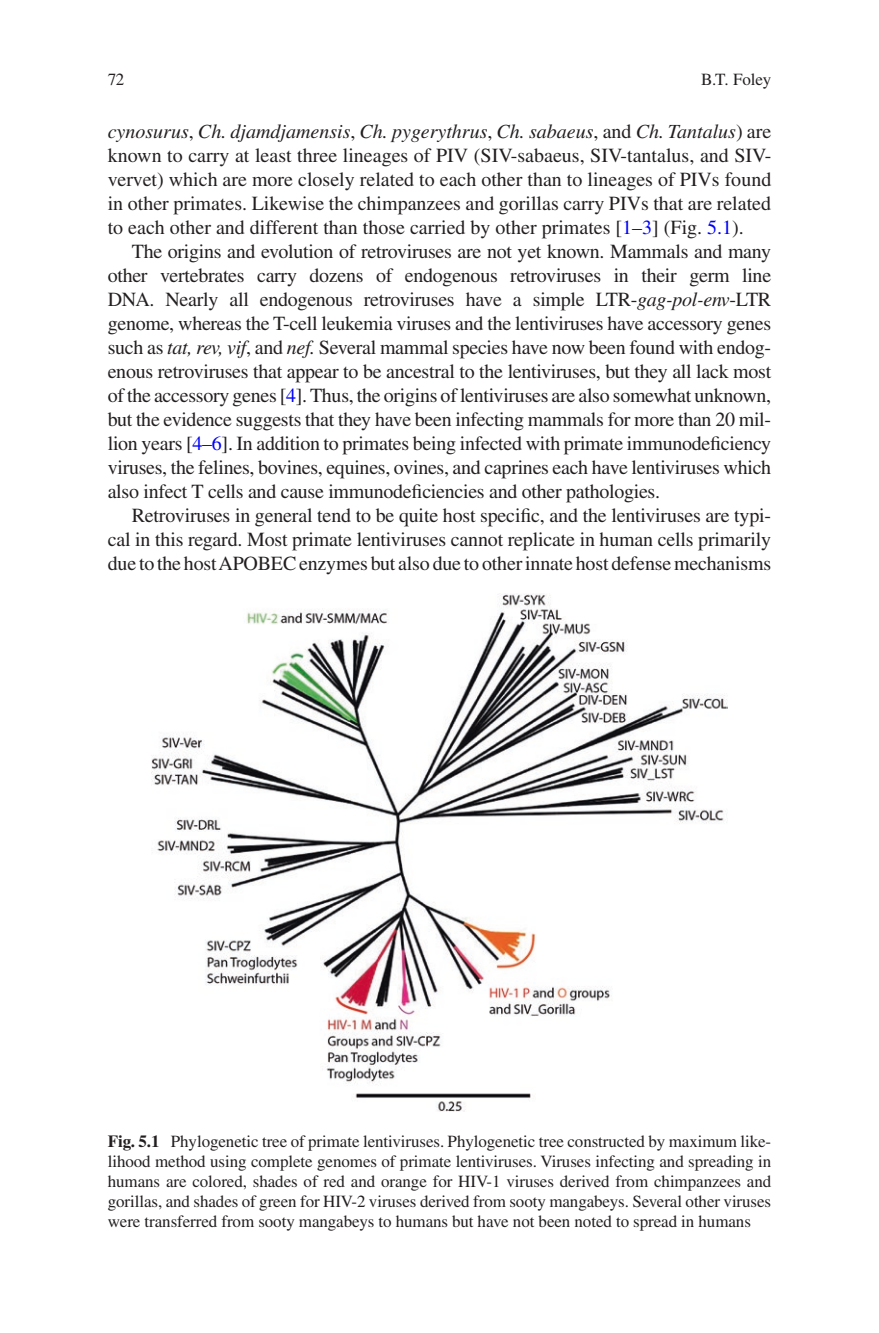
<style>
.page{position:relative;width:879px;height:1333px;background:#fff}
.page>*{position:absolute;margin:0;border:0;box-sizing:border-box;transform-origin:0 0}
.t1{font:20px/24px "Rwhscv Times LT Std";letter-spacing:-.01em;color:#231f20;text-align:justify}
.t2{font:italic 20px "Hcwgfb Times LT Std";color:#231f20}
.t3{font:17px/20px "Rwhscv Times LT Std";letter-spacing:-.005em;color:#231f20;text-align:justify}
.t4{font:17px "Kkhdlc Times LT Std";letter-spacing:-.005em;color:#231f20}
.s1{font-family:"Rwhscv Times LT Std";font-style:normal}
.s2{color:#0000fa}
.s3{font-family:"Hcwgfb Times LT Std";font-style:italic}
.s4{font-family:"Sdjgmv Times LT Std";font-weight:700}
</style>
<div class="page">
<img style="left:151px;top:594px;width:576px;height:517px">
<p class="t4" style="left:701px;top:70px;width:72px">B.T. Foley</p>
<p class="t3" style="left:108px;top:69px;width:18px">72</p>
<p class="t2" style="left:108px;top:120px;width:665px">cynosurus<span class="s1">,</span> Ch. djamdjamensis<span class="s1">,</span> Ch. pygerythrus<span class="s1">,</span> Ch. sabaeus<span class="s1">, and</span> Ch. Tantalus<span class="s1">) are</span></p>
<p class="t1" style="left:108px;top:143px;width:665px">known to carry at least three lineages of PIV (SIV-sabaeus, SIV-tantalus, and SIV&shy;vervet) which are more closely related to each other than to lineages of PIVs found in other primates. Likewise the chimpanzees and gorillas carry PIVs that are related to each other and different than those carried by other primates [<span class="s2">1</span>–<span class="s2">3</span>] (Fig. <span class="s2">5.1</span>).</p>
<p class="t1" style="left:108px;top:239px;width:665px;text-indent:24px">The origins and evolution of retroviruses are not yet known. Mammals and many other vertebrates carry dozens of endogenous retroviruses in their germ line DNA. Nearly all endogenous retroviruses have a simple LTR-<span class="s3">gag-pol-env</span>-LTR genome, whereas the T-cell leukemia viruses and the lentiviruses have accessory genes such as <span class="s3">tat, rev, vif</span>, and <span class="s3">nef.</span> Several mammal species have now been found with endog&shy;enous retroviruses that appear to be ancestral to the lentiviruses, but they all lack most of the accessory genes [<span class="s2">4</span>]. Thus, the origins of lentiviruses are also somewhat unknown, but the evidence suggests that they have been infecting mammals for more than 20 mil&shy;lion years [<span class="s2">4</span>–<span class="s2">6</span>]. In addition to primates being infected with primate immunodeficiency viruses, the felines, bovines, equines, ovines, and caprines each have lentiviruses which also infect T cells and cause immunodeficiencies and other pathologies.</p>
<p class="t1" style="left:108px;top:503px;width:665px;text-indent:24px">Retroviruses in general tend to be quite host specific, and the lentiviruses are typi&shy;cal in this regard. Most primate lentiviruses cannot replicate in human cells primarily due to the host APOBEC enzymes but also due to other innate host defense mechanisms</p>
<p class="t3" style="left:108px;top:1131px;width:665px"><span class="s4">Fig. 5.1</span> Phylogenetic tree of primate lentiviruses. Phylogenetic tree constructed by maximum like&shy;lihood method using complete genomes of primate lentiviruses. Viruses infecting and spreading in humans are colored, shades of red and orange for HIV-1 viruses derived from chimpanzees and gorillas, and shades of green for HIV-2 viruses derived from sooty mangabeys. Several other viruses were transferred from sooty mangabeys to humans but have not been noted to spread in humans</p>
</div>
